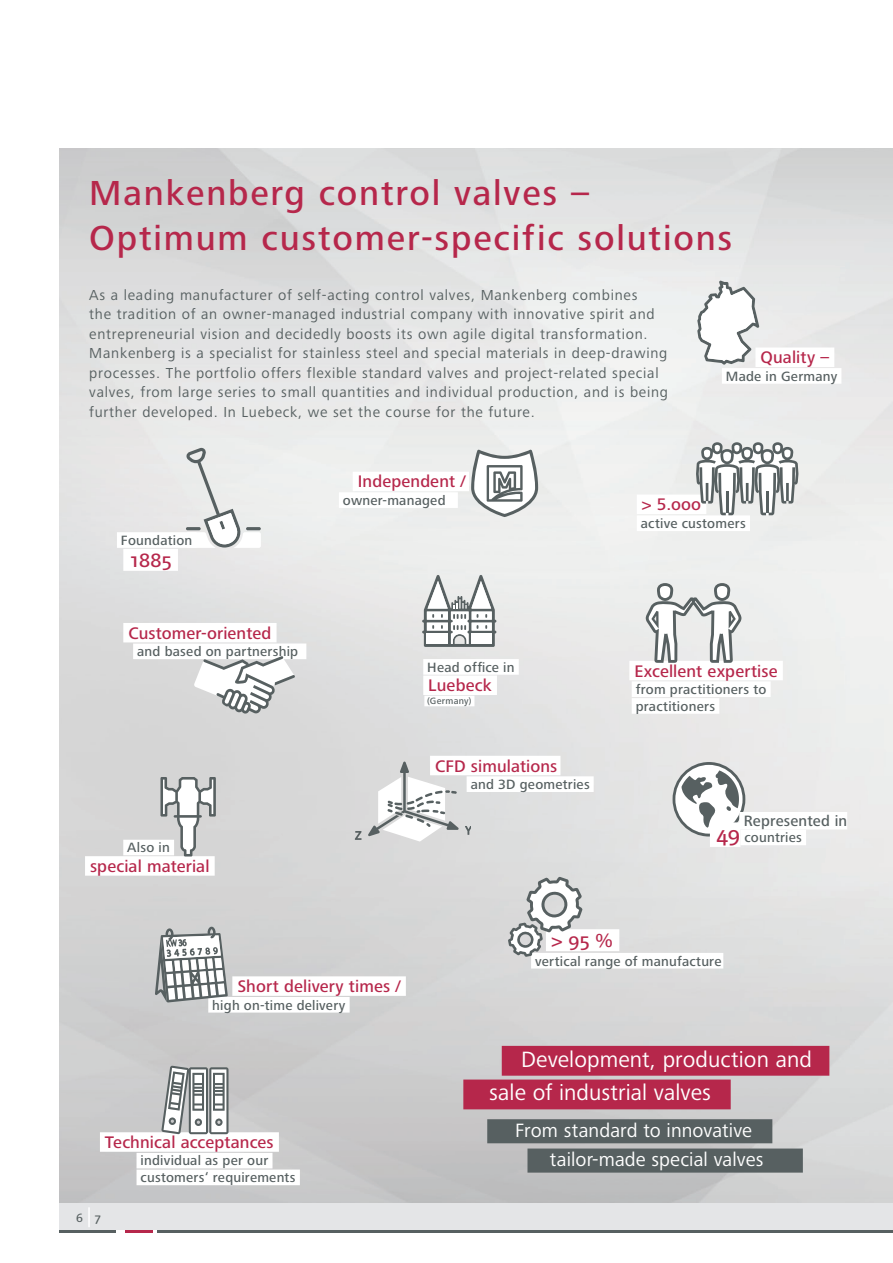
<style>
.page{position:relative;width:893px;height:1263px;background:#fff}
.page>*{position:absolute;margin:0;border:0;box-sizing:border-box;transform-origin:0 0}
.t1{font:500 36px/45px "Frutiger Next Pro";letter-spacing:.05em;color:#b6274b}
.t2{font:22.95px/33.8px "Frutiger Next Pro";letter-spacing:.005em;color:#fff}
.t3{font:19.95px/29.2px "Frutiger Next Pro";letter-spacing:.005em;color:#fff}
.t4{font:500 19.5px "Frutiger Next Pro";color:#b6274b}
.t5{font:500 17.4px "Frutiger Next Pro";letter-spacing:.005em;color:#b6274b}
.t6{font:500 15.6px "Frutiger Next Pro";letter-spacing:.01em;color:#576061}
.t7{font:15px/19.5px "Frutiger Next Pro";letter-spacing:.05em;color:#576061}
.t8{font:500 13.95px/16.8px "Frutiger Next Pro";letter-spacing:.015em;color:#576061}
.t9{font:500 12px "Frutiger Next Pro";color:#576061}
.t10{font:500 9.45px "Frutiger Next Pro";letter-spacing:.03em;color:#576061}
.s1{font-size:21.75px;color:#b6274b}
</style>
<div class="page">
<svg style="left:696px;top:442px;width:102px;height:73px"></svg>
<svg style="left:465px;top:826px;width:6px;height:9px"></svg>
<svg style="left:355px;top:831px;width:7px;height:9px"></svg>
<svg style="left:368px;top:761px;width:91px;height:80px"></svg>
<div style="left:430px;top:756px;width:130px;height:19px;background:#fff"></div>
<svg style="left:422px;top:575px;width:74px;height:72px"></svg>
<svg style="left:646px;top:583px;width:95px;height:80px"></svg>
<svg style="left:697px;top:281px;width:62px;height:84px"></svg>
<div style="left:755px;top:347px;width:79px;height:20px;background:#fff"></div>
<svg style="left:186px;top:448px;width:75px;height:103px"></svg>
<div style="left:117px;top:532px;width:80px;height:16px;background:#fff"></div>
<svg style="left:471px;top:450px;width:67px;height:67px"></svg>
<svg style="left:194px;top:656px;width:101px;height:57px"></svg>
<svg style="left:161px;top:1066px;width:68px;height:68px"></svg>
<svg style="left:160px;top:777px;width:56px;height:79px"></svg>
<svg style="left:508px;top:877px;width:74px;height:80px"></svg>
<svg style="left:155px;top:927px;width:73px;height:75px"></svg>
<svg style="left:673px;top:762px;width:72px;height:74px"></svg>
<div style="left:739px;top:812px;width:108px;height:17px;background:#fff"></div>
<div style="left:710px;top:822px;width:30px;height:25px;background:#fff"></div>
<div style="left:740px;top:829px;width:66px;height:16px;background:#fff"></div>
<div style="left:502px;top:1046px;width:327px;height:30px;background:#b6274b"></div>
<div style="left:463px;top:1079px;width:268px;height:30px;background:#b6274b"></div>
<div style="left:487px;top:1119px;width:285px;height:24px;background:#576061"></div>
<div style="left:527px;top:1148px;width:276px;height:24px;background:#576061"></div>
<div style="left:60px;top:1203px;width:833px;height:30px;background:#e4e5e7"></div>
<hr style="left:60px;top:1230px;width:57px;height:3px;background:#576061">
<hr style="left:125px;top:1230px;width:28px;height:3px;background:#b6274b">
<svg style="left:117px;top:1230px;width:8px;height:3px"></svg>
<svg style="left:153px;top:1230px;width:4px;height:3px"></svg>
<hr style="left:157px;top:1230px;width:736px;height:3px;background:#576061">
<hr style="left:88px;top:1207px;width:2px;height:20px;background:#fff">
<h1 class="t1" style="left:89px;top:170px;width:645px">Mankenberg control valves –<br>Optimum customer-specific solutions</h1>
<p class="t7" style="left:89px;top:285px;width:580px">As a leading manufacturer of self-acting control valves, Mankenberg combines<br>the tradition of an owner-managed industrial company with innovative spirit and entrepreneurial vision and decidedly boosts its own agile digital transformation.<br>Mankenberg is a specialist for stainless steel and special materials in deep-drawing processes. The portfolio offers flexible standard valves and project-related special valves, from large series to small quantities and individual production, and is being further developed. In Luebeck, we set the course for the future.</p>
<p class="t5" style="left:760px;top:347px;width:70px">Quality –</p>
<p class="t8" style="left:726px;top:368px;width:113px">Made in Germany</p>
<p class="t8" style="left:121px;top:532px;width:73px">Foundation</p>
<h3 class="t4" style="left:129px;top:549px;width:45px">1885</h3>
<p class="t5" style="left:128px;top:623px;width:144px">Customer-oriented</p>
<p class="t8" style="left:137px;top:643px;width:162px">and based on partnership</p>
<p class="t8" style="left:127px;top:839px;width:44px">Also in</p>
<p class="t5" style="left:90px;top:856px;width:121px">special material</p>
<p class="t5" style="left:358px;top:472px;width:109px">Independent /</p>
<p class="t8" style="left:343px;top:492px;width:104px">owner-managed</p>
<p class="t5" style="left:642px;top:495px;width:61px">&gt; 5.ooo</p>
<p class="t8" style="left:641px;top:515px;width:106px">active customers</p>
<p class="t8" style="left:427px;top:659px;width:89px">Head office in</p>
<p class="t5" style="left:634px;top:661px;width:145px">Excellent expertise</p>
<p class="t8" style="left:636px;top:681px;width:132px">from practitioners to practitioners</p>
<p class="t5" style="left:428px;top:675px;width:65px">Luebeck</p>
<p class="t10" style="left:427px;top:696px;width:46px">(Germany)</p>
<p class="t5" style="left:435px;top:756px;width:124px">CFD simulations</p>
<p class="t8" style="left:471px;top:776px;width:121px">and 3D geometries</p>
<p class="t6" style="left:744px;top:812px;width:105px">Represented in</p>
<p class="t8" style="left:716px;top:829px;width:87px"><span class="s1">49</span> countries</p>
<h3 class="t4" style="left:552px;top:929px;width:63px">&gt; 95 %</h3>
<p class="t8" style="left:535px;top:952px;width:188px">vertical range of manufacture</p>
<p class="t5" style="left:237px;top:976px;width:165px">Short delivery times /</p>
<p class="t8" style="left:212px;top:996px;width:135px">high on-time delivery</p>
<p class="t5" style="left:105px;top:1132px;width:170px">Technical acceptances</p>
<p class="t8" style="left:141px;top:1152px;width:157px">individual as per our customers‘ requirements</p>
<p class="t9" style="left:76px;top:1211px;width:26px">6 7</p>
<h2 class="t2" style="left:489px;top:1042px;width:324px;text-indent:32px">Development, production and sale of industrial valves</h2>
<h3 class="t3" style="left:550px;top:1116px;width:215px;text-indent:-35px">From standard to innovative tailor-made special valves</h3>
</div>
